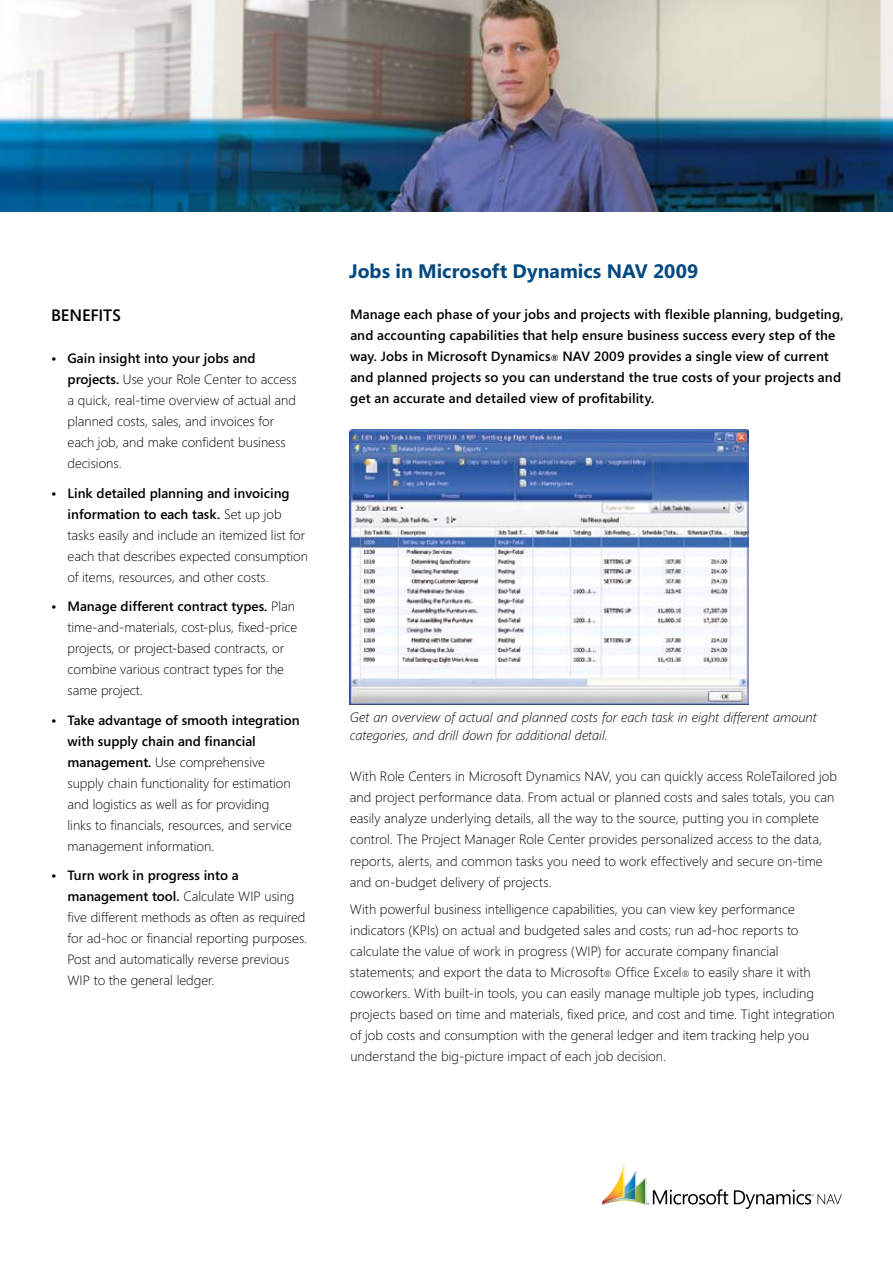
<style>
.page{position:relative;width:893px;height:1263px;background:#fff}
.page>*{position:absolute;margin:0;border:0;box-sizing:border-box;transform-origin:0 0}
.t1{font:700 19.5px "Segoe";color:#034981}
.t2{font:600 16.5px "Segoe";letter-spacing:-.005em;color:#000}
.t3{font:300 13.5px/21px "Segoe";color:#000}
.t4{font:600 13.5px/21px "Segoe";letter-spacing:.01em;color:#000}
.t5{font:italic 300 13.5px/18px "Segoe";color:#000}
.s1{font-weight:600}
.s2{font-size:9px}
</style>
<div class="page">
<img style="left:0;top:0;width:893px;height:211px">
<svg style="left:734px;top:1190px;width:108px;height:19px"></svg>
<svg style="left:602px;top:1164px;width:126px;height:41px"></svg>
<img style="left:350px;top:429px;width:398px;height:276px">
<p class="t2" style="left:51px;top:306px;width:71px">BENEFITS</p>
<p class="t3" style="left:68px;top:348px;width:231px;text-indent:-16px"><span class="s1">• Gain insight into your jobs and projects.</span> Use your Role Center to access a quick, real-time overview of actual and planned costs, sales, and invoices for each job, and make confident business decisions.</p>
<p class="t3" style="left:68px;top:482px;width:242px;text-indent:-16px"><span class="s1">• Link detailed planning and invoicing information to each task.</span> Set up job tasks easily and include an itemized list for each that describes expected consumption of items, resources, and other costs.</p>
<p class="t3" style="left:68px;top:596px;width:231px;text-indent:-16px"><span class="s1">• Manage different contract types.</span> Plan time-and-materials, cost-plus, fixed-price projects, or project-based contracts, or combine various contract types for the same project.</p>
<p class="t3" style="left:68px;top:709px;width:234px;text-indent:-16px"><span class="s1">• Take advantage of smooth integration with supply chain and financial management.</span> Use comprehensive supply chain functionality for estimation and logistics as well as for providing<br>links to financials, resources, and service management information.</p>
<p class="t3" style="left:68px;top:865px;width:241px;text-indent:-16px"><span class="s1">• Turn work in progress into a management tool.</span> Calculate WIP using five different methods as often as required for ad-hoc or financial reporting purposes.<br>Post and automatically reverse previous WIP to the general ledger.</p>
<h1 class="t1" style="left:349px;top:260px;width:351px">Jobs in Microsoft Dynamics NAV 2009</h1>
<p class="t4" style="left:350px;top:303px;width:495px">Manage each phase of your jobs and projects with flexible planning, budgeting, and accounting capabilities that help ensure business success every step of the way. Jobs in Microsoft Dynamics<span class="s2">®</span> NAV 2009 provides a single view of current and planned projects so you can understand the true costs of your projects and get an accurate and detailed view of profitability.</p>
<p class="t5" style="left:350px;top:709px;width:469px">Get an overview of actual and planned costs for each task in eight different amount categories, and drill down for additional detail.</p>
<p class="t3" style="left:350px;top:766px;width:489px">With Role Centers in Microsoft Dynamics NAV, you can quickly access RoleTailored job and project performance data. From actual or planned costs and sales totals, you can easily analyze underlying details, all the way to the source, putting you in complete control. The Project Manager Role Center provides personalized access to the data, reports, alerts, and common tasks you need to work effectively and secure on-time and on-budget delivery of projects.</p>
<p class="t3" style="left:350px;top:899px;width:486px">With powerful business intelligence capabilities, you can view key performance indicators (KPIs) on actual and budgeted sales and costs; run ad-hoc reports to calculate the value of work in progress (WIP) for accurate company financial statements; and export the data to Microsoft<span class="s2">®</span> Office Excel<span class="s2">®</span> to easily share it with coworkers. With built-in tools, you can easily manage multiple job types, including projects based on time and materials, fixed price, and cost and time. Tight integration of job costs and consumption with the general ledger and item tracking help you understand the big-picture impact of each job decision.</p>
</div>
